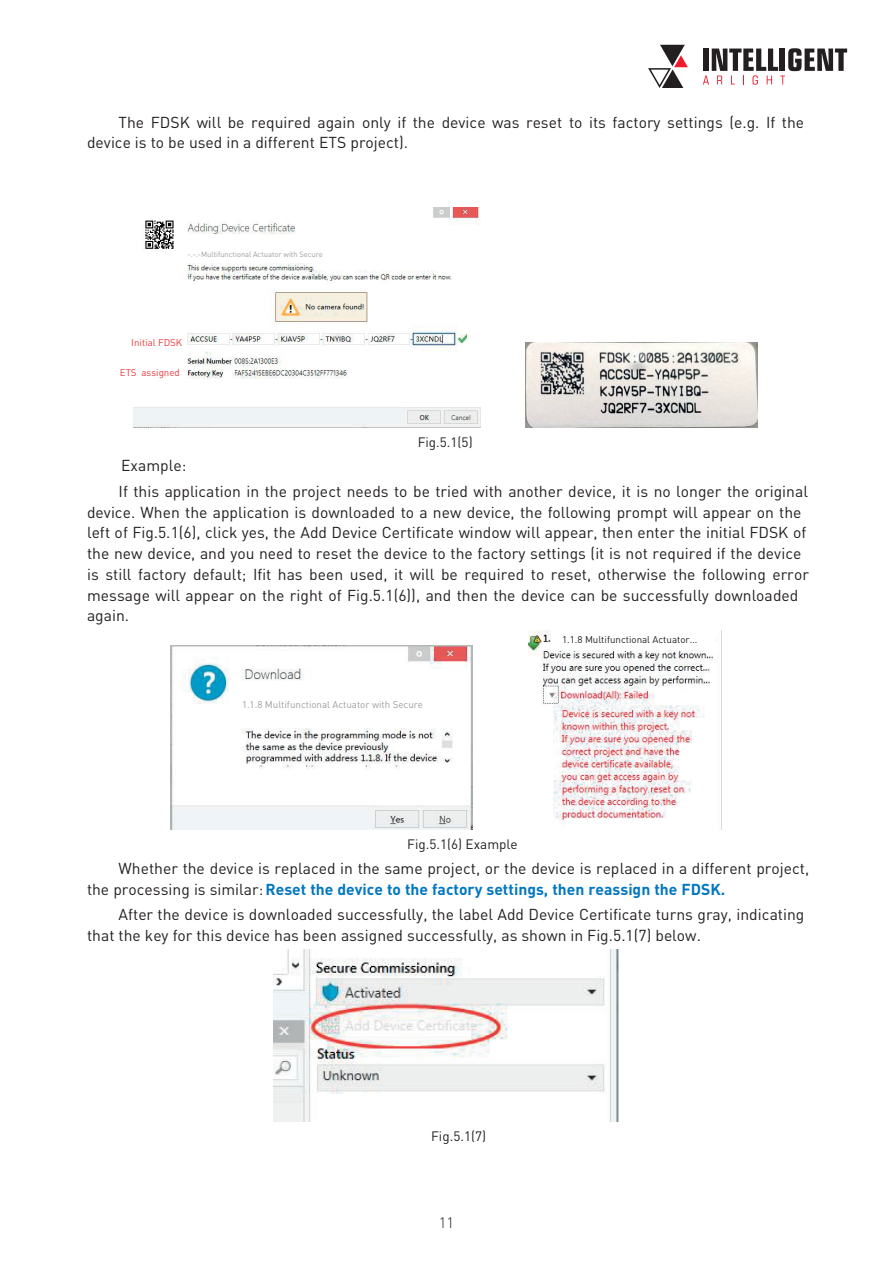
<style>
.page{position:relative;width:893px;height:1263px;background:#fff}
.page>*{position:absolute;margin:0;border:0;box-sizing:border-box;transform-origin:0 0}
.t1{font:15.6px/20.7px "DIN Pro";color:#231f20}
.t2{font:300 15px "DIN Pro";color:#231f20}
.t3{font:13.5px "DIN Pro";letter-spacing:-.005em;color:#231f20}
.t4{font:9.75px "DIN Pro";color:#9b9d9e}
.t5{font:9.75px "DIN Pro";color:#231f20}
.t6{font:9.75px "DIN Pro";color:#ee393c}
.t7{font:7.65px "DIN Pro";letter-spacing:-.005em;color:#9b9d9e}
.s1{font-weight:700;color:#0077c0}
</style>
<div class="page">
<img style="left:134px;top:208px;width:346px;height:219px">
<img style="left:525px;top:343px;width:233px;height:85px">
<img style="left:171px;top:646px;width:302px;height:183px">
<img style="left:529px;top:630px;width:184px;height:194px">
<img style="left:273px;top:949px;width:346px;height:172px">
<div style="left:176px;top:238px;width:215px;height:25px;background:#fff"></div>
<div style="left:231px;top:682px;width:214px;height:33px;background:#fff"></div>
<div style="left:551px;top:628px;width:164px;height:22px;background:#fff"></div>
<svg style="left:703px;top:48px;width:144px;height:37px"></svg>
<svg style="left:648px;top:45px;width:40px;height:43px"></svg>
<p class="t1" style="left:87px;top:111px;width:719px;text-indent:31px">The FDSK will be required again only if the device was reset to its factory settings (e.g. If the device is to be used in a different ETS project).</p>
<p class="t7" style="left:187px;top:249px;width:137px">-.-.-Multifunctional Actuator with Secure</p>
<p class="t6" style="left:131px;top:336px;width:52px">Initial FDSK</p>
<p class="t6" style="left:120px;top:366px;width:62px">ETS assigned</p>
<p class="t3" style="left:418px;top:433px;width:56px">Fig.5.1(5)</p>
<p class="t1" style="left:119px;top:452px;width:691px;line-height:25.3px">Example:<br>If this application in the project needs to be tried with another device, it is no longer the original</p>
<p class="t1" style="left:87px;top:501px;width:723px">device. When the application is downloaded to a new device, the following prompt will appear on the left of Fig.5.1(6), click yes, the Add Device Certificate window will appear, then enter the initial FDSK of the new device, and you need to reset the device to the factory settings (it is not required if the device is still factory default; Ifit has been used, it will be required to reset, otherwise the following error message will appear on the right of Fig.5.1(6)), and then the device can be successfully downloaded again.</p>
<p class="t4" style="left:242px;top:698px;width:183px">1.1.8 Multifunctional Actuator with Secure</p>
<p class="t5" style="left:562px;top:633px;width:137px">1.1.8 Multifunctional Actuator...</p>
<p class="t3" style="left:407px;top:835px;width:112px">Fig.5.1(6) Example</p>
<p class="t1" style="left:87px;top:857px;width:724px;text-indent:31px">Whether the device is replaced in the same project, or the device is replaced in a different project, the processing is similar:<span class="s1">Reset the device to the factory settings, then reassign the FDSK.</span></p>
<p class="t1" style="left:87px;top:903px;width:719px;text-indent:31px">After the device is downloaded successfully, the label Add Device Certificate turns gray, indicating that the key for this device has been assigned successfully, as shown in Fig.5.1(7) below.</p>
<p class="t3" style="left:431px;top:1127px;width:56px">Fig.5.1(7)</p>
<p class="t2" style="left:439px;top:1212px;width:17px">11</p>
</div>
